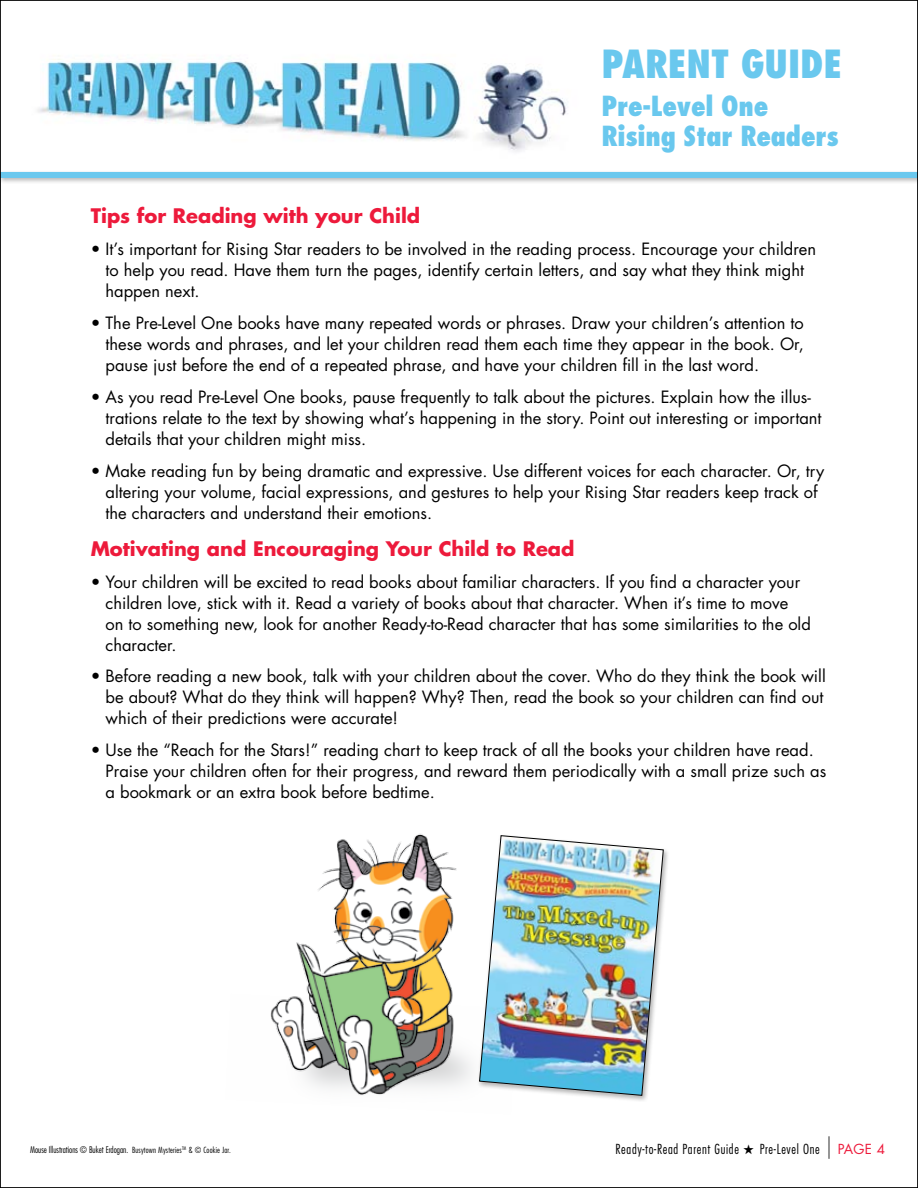
<style>
.page{position:relative;width:918px;height:1188px;background:#fff}
.page>*{position:absolute;margin:0;border:0;box-sizing:border-box;transform-origin:0 0}
.t1{font:800 condensed 37.8px "Futura Std";color:#6ac8ee}
.t2{font:800 condensed 27px/30px "Futura Std";letter-spacing:-.01em;color:#6ac8ee}
.t3{font:700 19.5px "Futura Std";color:#ed1a3b}
.t4{font:16.5px/21px "Futura Std";color:#000}
.t5{font:300 condensed 13.5px "Futura Std";letter-spacing:.05em;color:#000}
.t6{font:300 condensed 9px "Futura Std";color:#000}
.s1{font-size:8.25px}
.s2{font-size:22.5px}
.s3{font-weight:400;font-stretch:normal;color:#ed1a3b}
</style>
<div class="page">
<img style="left:37px;top:59px;width:530px;height:93px">
<div style="left:0;top:170px;width:918px;height:15px;background:#000;opacity:.3"></div>
<div style="left:0;top:172px;width:918px;height:6px;background:#6ac8ee"></div>
<img style="left:270px;top:833px;width:202px;height:263px">
<div style="left:477px;top:833px;width:194px;height:269px;background:#000;opacity:.3"></div>
<img style="left:479px;top:835px;width:185px;height:261px">
<h1 class="t1" style="left:602px;top:41px;width:242px">Parent Guide</h1>
<h2 class="t2" style="left:602px;top:90px;width:239px">Pre-Level One<br>Rising Star Readers</h2>
<p class="t3" style="left:91px;top:203px;width:331px">Tips for Reading with your Child</p>
<p class="t4" style="left:106px;top:239px;width:712px;text-indent:-15px">• It’s important for Rising Star readers to be involved in the reading process. Encourage your children to help you read. Have them turn the pages, identify certain letters, and say what they think might happen next.</p>
<p class="t4" style="left:106px;top:313px;width:700px;text-align:justify;text-indent:-15px">• The Pre-Level One books have many repeated words or phrases. Draw your children’s attention to these words and phrases, and let your children read them each time they appear in the book. Or, pause just before the end of a repeated phrase, and have your children fill in the last word.</p>
<p class="t4" style="left:106px;top:386px;width:717px;text-indent:-15px">• As you read Pre-Level One books, pause frequently to talk about the pictures. Explain how the illus&shy;trations relate to the text by showing what’s happening in the story. Point out interesting or important details that your children might miss.</p>
<p class="t4" style="left:106px;top:460px;width:720px;text-indent:-15px">• Make reading fun by being dramatic and expressive. Use different voices for each character. Or, try altering your volume, facial expressions, and gestures to help your Rising Star readers keep track of the characters and understand their emotions.</p>
<p class="t3" style="left:91px;top:536px;width:485px">Motivating and Encouraging Your Child to Read</p>
<p class="t4" style="left:106px;top:571px;width:707px;text-indent:-15px">• Your children will be excited to read books about familiar characters. If you find a character your children love, stick with it. Read a variety of books about that character. When it’s time to move<br>on to something new, look for another Ready-to-Read character that has some similarities to the old character.</p>
<p class="t4" style="left:106px;top:666px;width:722px;text-indent:-15px">• Before reading a new book, talk with your children about the cover. Who do they think the book will be about? What do they think will happen? Why? Then, read the book so your children can find out which of their predictions were accurate!</p>
<p class="t4" style="left:106px;top:740px;width:722px;text-indent:-15px">• Use the “Reach for the Stars!” reading chart to keep track of all the books your children have read.<br>Praise your children often for their progress, and reward them periodically with a small prize such as a bookmark or an extra book before bedtime.</p>
<p class="t6" style="left:30px;top:1144px;width:202px">Mouse Illustrations © Buket Erdogan. <span class="s1">Busytown Mysteries</span><sup>TM</sup> <span class="s1">&amp; © Cookie Jar.</span></p>
<p class="t5" style="left:615px;top:1141px;width:271px">Ready-to-Read Parent Guide ★ Pre-Level One <span class="s2">|</span> <span class="s3">PAGE 4</span></p>
</div>
